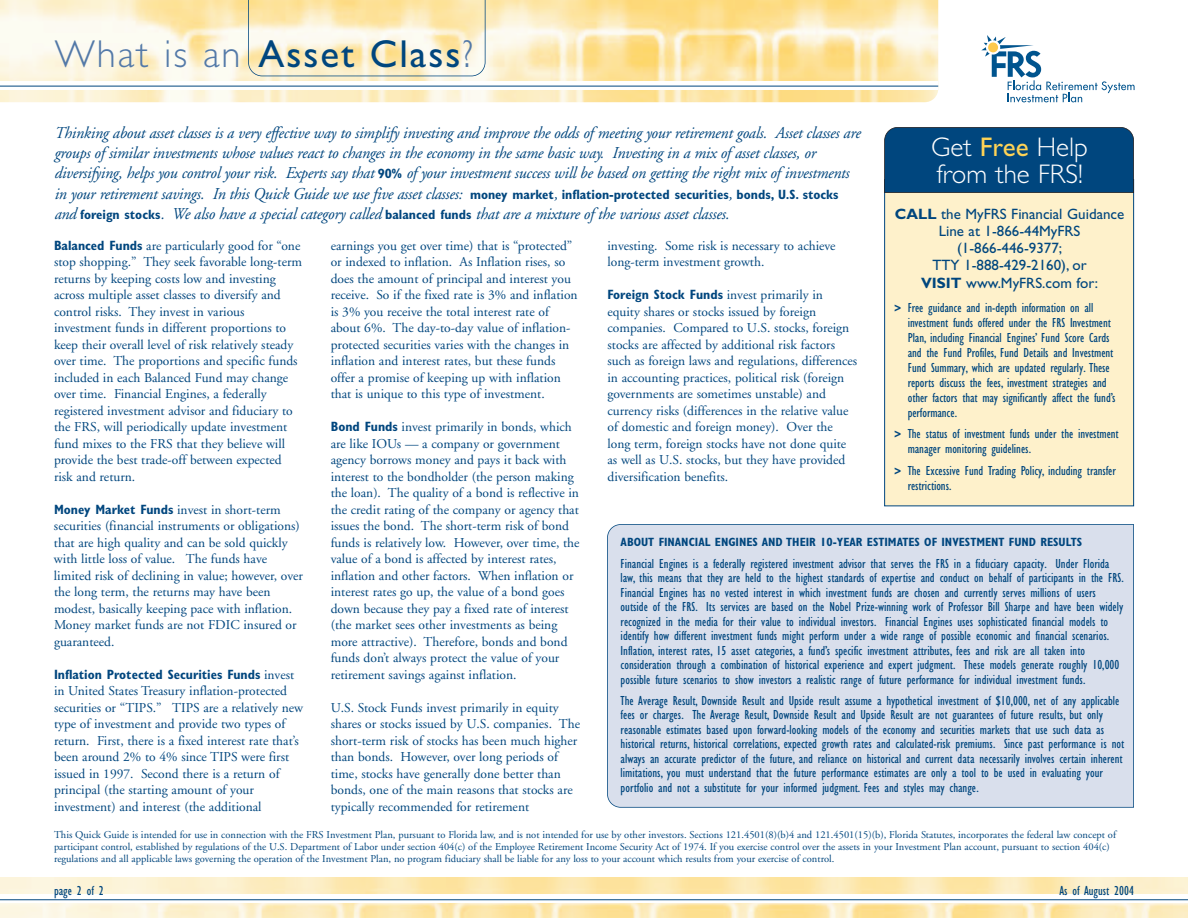
<style>
.page{position:relative;width:1188px;height:918px;background:#fff}
.page>*{position:absolute;margin:0;border:0;box-sizing:border-box;transform-origin:0 0}
.t1{font:39px "Gill Sans";letter-spacing:.05em;color:#00467e}
.t2{font:300 27px/27px "Gill Sans";color:#fff}
.t3{font:italic 16.5px/20.2px "Adobe Garamond";letter-spacing:-.015em;color:#00467e}
.t4{font:15px/17.2px "Gill Sans";color:#00467e;text-align:center}
.t5{font:13.5px/16.5px "Adobe Garamond";color:#00467e}
.t6{font:condensed 13.5px/14.5px "Gill Sans";color:#00467e}
.t7{font:700 condensed 13.5px "Gill Sans";color:#00467e}
.t8{font:700 condensed 12px "Gill Sans";color:#00467e}
.t9{font:10.5px/12px "Adobe Garamond";color:#00467e}
.s1{font-weight:300;color:#5379a8}
.s2{font-family:"Gill Sans";font-weight:700;font-style:normal;font-stretch:condensed;font-size:13.5px}
.s3{font-weight:400;color:#fed356}
.s4{font-weight:700}
.s5{font-weight:700;font-size:12px}
.s6{font-family:"Gill Sans";font-weight:700;font-stretch:condensed}
.s7{font-family:"Adobe Garamond";font-weight:400;font-stretch:normal}
</style>
<div class="page">
<div style="left:885px;top:180px;width:249px;height:326px;background:#fef1cb"></div>
<div style="left:884px;top:179px;width:250px;height:327px;border:1px solid #00467e"></div>
<div style="left:884px;top:127px;width:250px;height:66px;background:#00467e"></div>
<div style="left:621px;top:525px;width:513px;height:282px;background:#d9dfec"></div>
<svg style="left:607px;top:524px;width:14px;height:284px;background:#cdd7e6"></svg>
<img style="left:0;top:878px;width:1188px;height:40px">
<svg style="left:0;top:0;width:938px;height:81px"></svg>
<img style="left:0;top:90px;width:938px;height:12px">
<svg style="left:0;top:85px;width:938px;height:1px"></svg>
<svg style="left:248px;top:62px;width:238px;height:14px;background:#f3eacd"></svg>
<svg style="left:981px;top:35px;width:154px;height:67px"></svg>
<div style="left:988px;top:42px;width:10px;height:11px;background:#fec94d;border-radius:50%"></div>
<hr style="left:0;top:86px;width:938px;height:1px;background:#00467e">
<svg style="left:0;top:895px;width:1188px;height:8px"></svg>
<hr style="left:0;top:899px;width:1188px;height:1px;background:#00467e">
<h1 class="t1" style="left:55px;top:39px;width:420px"><span class="s1">What is an</span> Asset Class<span class="s1">?</span></h1>
<p class="t3" style="left:54px;top:124px;width:808px">Thinking about asset classes is a very effective way to simplify investing and improve the odds of meeting your retirement goals. Asset classes are groups of similar investments whose values react to changes in the economy in the same basic way. Investing in a mix of asset classes, or diversifying, helps you control your risk. Experts say that <span class="s2">90%</span> of your investment success will be based on getting the right mix of investments in your retirement savings. In this Quick Guide we use five asset classes: <span class="s2">money market</span>, <span class="s2">inflation-protected securities</span>, <span class="s2">bonds, U.S. stocks </span>and <span class="s2">foreign stocks</span>. We also have a special category called <span class="s2">balanced funds</span> that are a mixture of the various asset classes.</p>
<h2 class="t2" style="left:931px;top:136px;width:158px">Get <span class="s3">Free</span> Help from the FRS!</h2>
<p class="t4" style="left:895px;top:206px;width:231px"><span class="s4">CALL</span> the MyFRS Financial Guidance<br>Line at 1-866-44MyFRS (1-866-446-9377;<br>TTY 1-888-429-2160), or<br><span class="s4">VISIT</span> www.MyFRS.com for:</p>
<p class="t6" style="left:908px;top:301px;width:209px;line-height:15px;text-indent:-13px"><span class="s5">&gt;</span> Free guidance and in-depth information on all investment funds offered under the FRS Investment Plan, including Financial Engines’ Fund Score Cards and the Fund Profiles, Fund Details and Investment Fund Summary, which are updated regularly. These reports discuss the fees, investment strategies and other factors that may significantly affect the fund’s performance.</p>
<p class="t6" style="left:908px;top:428px;width:212px;line-height:15px;text-indent:-13px"><span class="s5">&gt;</span> The status of investment funds under the investment manager monitoring guidelines.</p>
<p class="t6" style="left:908px;top:465px;width:210px;line-height:15px;text-indent:-13px"><span class="s5">&gt;</span> The Excessive Fund Trading Policy, including transfer restrictions.</p>
<p class="t5" style="left:331px;top:238px;width:248px">earnings you get over time) that is “protected” or indexed to inflation. As Inflation rises, so does the amount of principal and interest you receive. So if the fixed rate is 3% and inflation is 3% you receive the total interest rate of about 6%. The day-to-day value of inflation&shy;protected securities varies with the changes in inflation and interest rates, but these funds offer a promise of keeping up with inflation that is unique to this type of investment.</p>
<p class="t5" style="left:331px;top:420px;width:250px"><span class="s6">Bond Funds</span> invest primarily in bonds, which are like IOUs — a company or government agency borrows money and pays it back with interest to the bondholder (the person making the loan). The quality of a bond is reflective in the credit rating of the company or agency that issues the bond. The short-term risk of bond funds is relatively low. However, over time, the value of a bond is affected by interest rates, inflation and other factors. When inflation or interest rates go up, the value of a bond goes down because they pay a fixed rate of interest (the market sees other investments as being more attractive). Therefore, bonds and bond funds don’t always protect the value of your retirement savings against inflation.</p>
<p class="t5" style="left:331px;top:700px;width:251px">U.S. Stock Funds invest primarily in equity shares or stocks issued by U.S. companies. The short-term risk of stocks has been much higher than bonds. However, over long periods of time, stocks have generally done better than bonds, one of the main reasons that stocks are typically recommended for retirement</p>
<p class="t5" style="left:54px;top:238px;width:250px"><span class="s6">Balanced Funds</span> are particularly good for “one stop shopping.” They seek favorable long-term returns by keeping costs low and investing across multiple asset classes to diversify and control risks. They invest in various investment funds in different proportions to keep their overall level of risk relatively steady over time. The proportions and specific funds included in each Balanced Fund may change over time. Financial Engines, a federally registered investment advisor and fiduciary to the FRS, will periodically update investment fund mixes to the FRS that they believe will provide the best trade-off between expected risk and return.</p>
<p class="t5" style="left:54px;top:502px;width:250px"><span class="s6">Money Market Funds</span> invest in short-term securities (financial instruments or obligations) that are high quality and can be sold quickly with little loss of value. The funds have limited risk of declining in value; however, over the long term, the returns may have been modest, basically keeping pace with inflation.<br>Money market funds are not FDIC insured or guaranteed.</p>
<p class="t7" style="left:54px;top:669px;width:242px">Inflation Protected Securities Funds <span class="s7">invest</span></p>
<p class="t5" style="left:54px;top:684px;width:251px">in United States Treasury inflation-protected securities or “TIPS.” TIPS are a relatively new type of investment and provide two types of return. First, there is a fixed interest rate that’s been around 2% to 4% since TIPS were first issued in 1997. Second there is a return of principal (the starting amount of your investment) and interest (the additional</p>
<p class="t5" style="left:608px;top:238px;width:230px">investing. Some risk is necessary to achieve long-term investment growth.</p>
<p class="t7" style="left:608px;top:290px;width:217px">Foreign Stock Funds <span class="s7">invest primarily in</span></p>
<p class="t5" style="left:607px;top:304px;width:251px">equity shares or stocks issued by foreign companies. Compared to U.S. stocks, foreign stocks are affected by additional risk factors such as foreign laws and regulations, differences in accounting practices, political risk (foreign governments are sometimes unstable) and currency risks (differences in the relative value of domestic and foreign money). Over the long term, foreign stocks have not done quite as well as U.S. stocks, but they have provided diversification benefits.</p>
<p class="t8" style="left:621px;top:538px;width:463px">ABOUT FINANCIAL ENGINES AND THEIR 10-YEAR ESTIMATES OF INVESTMENT FUND RESULTS</p>
<p class="t6" style="left:621px;top:557px;width:505px">Financial Engines is a federally registered investment advisor that serves the FRS in a fiduciary capacity. Under Florida law, this means that they are held to the highest standards of expertise and conduct on behalf of participants in the FRS.<br>Financial Engines has no vested interest in which investment funds are chosen and currently serves millions of users outside of the FRS. Its services are based on the Nobel Prize-winning work of Professor Bill Sharpe and have been widely recognized in the media for their value to individual investors. Financial Engines uses sophisticated financial models to identify how different investment funds might perform under a wide range of possible economic and financial scenarios.<br>Inflation, interest rates, 15 asset categories, a fund’s specific investment attributes, fees and risk are all taken into consideration through a combination of historical experience and expert judgment. These models generate roughly 10,000 possible future scenarios to show investors a realistic range of future performance for individual investment funds.</p>
<p class="t6" style="left:621px;top:694px;width:505px">The Average Result, Downside Result and Upside result assume a hypothetical investment of $10,000, net of any applicable fees or charges. The Average Result, Downside Result and Upside Result are not guarantees of future results, but only reasonable estimates based upon forward-looking models of the economy and securities markets that use such data as historical returns, historical correlations, expected growth rates and calculated-risk premiums. Since past performance is not always an accurate predictor of the future, and reliance on historical and current data necessarily involves certain inherent limitations, you must understand that the future performance estimates are only a tool to be used in evaluating your portfolio and not a substitute for your informed judgment. Fees and styles may change.</p>
<p class="t9" style="left:54px;top:830px;width:1064px">This Quick Guide is intended for use in connection with the FRS Investment Plan, pursuant to Florida law, and is not intended for use by other investors. Sections 121.4501(8)(b)4 and 121.4501(15)(b), Florida Statutes, incorporates the federal law concept of participant control, established by regulations of the U.S. Department of Labor under section 404(c) of the Employee Retirement Income Security Act of 1974. If you exercise control over the assets in your Investment Plan account, pursuant to section 404(c) regulations and all applicable laws governing the operation of the Investment Plan, no program fiduciary shall be liable for any loss to your account which results from your exercise of control.</p>
<p class="t6" style="left:54px;top:884px;width:51px">page 2 of 2</p>
<p class="t6" style="left:1059px;top:884px;width:76px">As of August 2004</p>
</div>
